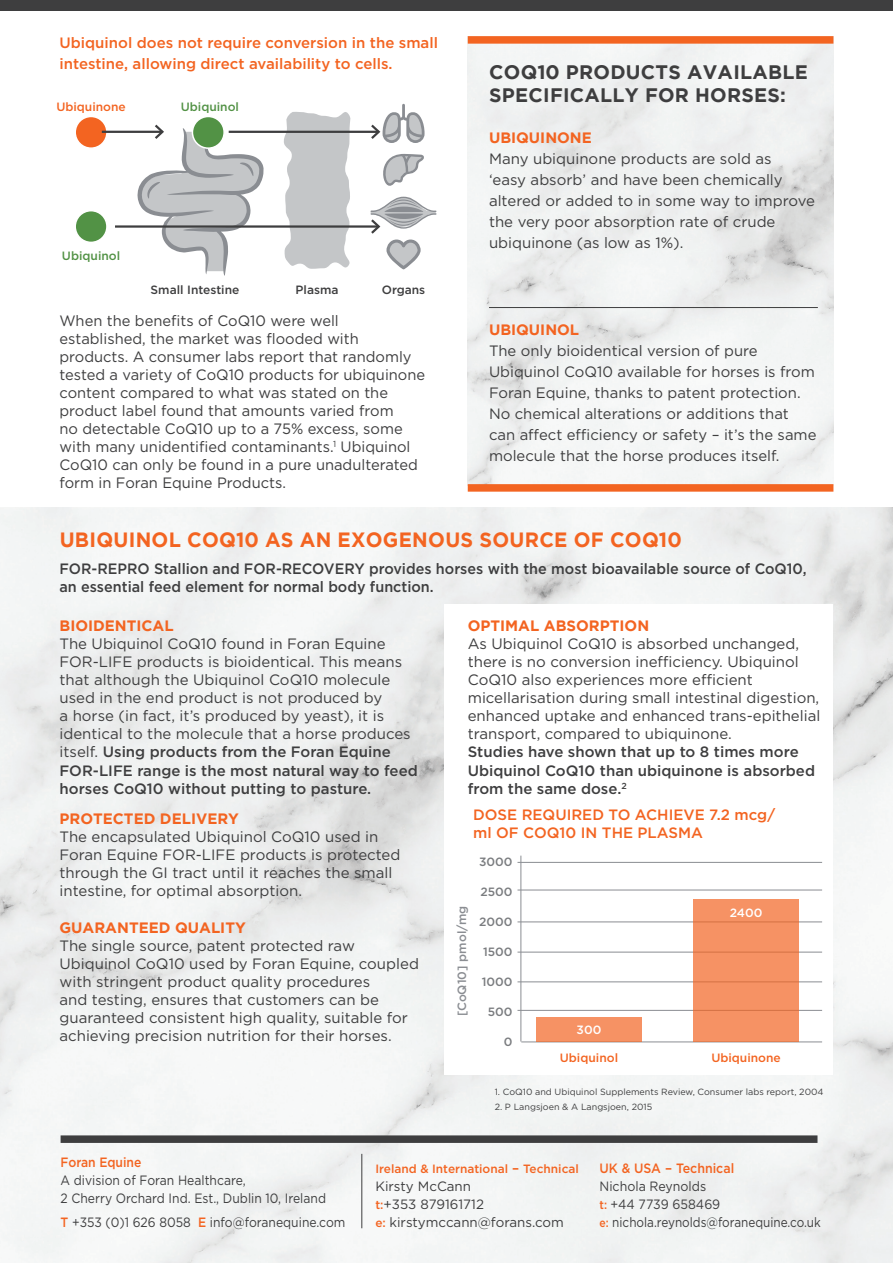
<style>
.page{position:relative;width:893px;height:1263px;background:#fff}
.page>*{position:absolute;margin:0;border:0;box-sizing:border-box;transform-origin:0 0}
.t1{font:700 20.55px "Gotham";letter-spacing:.015em;color:#f36421;scale:.96 1}
.t2{font:700 19.5px/23.4px "Gotham";letter-spacing:.015em;color:#3e3e3f}
.t3{font:15px/18px "Gotham";color:#3e3e3f}
.t4{font:500 15px/21px "Gotham";color:#f36421}
.t5{font:500 15px/18px "Gotham";color:#3e3e3f;scale:.96 1}
.t6{font:500 15px/18px "Gotham";color:#3e3e3f}
.t7{font:700 15px "Gotham";color:#f36421}
.t8{font:13.5px/18px "Gotham";color:#3e3e3f;scale:.9 1}
.t9{font:13.5px/18px "Gotham";color:#3e3e3f;scale:.92 1}
.t10{font:13.5px/18px "Gotham";color:#3e3e3f}
.t11{font:500 13.5px "Gotham";color:#f36421;scale:.92 1}
.t12{font:500 13.5px "Gotham";color:#f36421;scale:.9 1}
.t13{font:500 12px "Gotham";color:#f36421}
.t14{font:500 12px "Gotham";color:#3e3e3f}
.t15{font:500 12px "Gotham";color:#7a7c7f}
.t16{font:500 12px "Gotham";color:#529245}
.t17{font:500 12px "Gotham";color:#8a8d92}
.t18{font:500 12px "Gotham";color:#fff}
.t19{font:9px "Gotham";color:#3e3e3f}
.s1{font-weight:500}
.s2{font-weight:500;color:#f36421}
.s3{font-size:13.5px}
.s4{font-weight:500;font-size:12px;color:#f36421}
</style>
<div class="page">
<div style="left:468px;top:36px;width:365px;height:8px;background:#f36421"></div>
<div style="left:0;top:0;width:893px;height:11px;background:#3e3e3f"></div>
<div style="left:468px;top:484px;width:365px;height:8px;background:#f36421"></div>
<hr style="left:489px;top:307px;width:329px;height:1px;background:#3e3e3f">
<hr style="left:520px;top:856px;width:1px;height:185px;background:#8a8d92">
<hr style="left:521px;top:1041px;width:301px;height:1px;background:#8a8d92">
<hr style="left:517px;top:981px;width:305px;height:1px;background:#8a8d92">
<hr style="left:517px;top:1010px;width:305px;height:1px;background:#8a8d92">
<hr style="left:517px;top:952px;width:305px;height:1px;background:#8a8d92">
<hr style="left:517px;top:921px;width:305px;height:1px;background:#8a8d92">
<hr style="left:517px;top:890px;width:305px;height:1px;background:#8a8d92">
<hr style="left:517px;top:862px;width:305px;height:1px;background:#8a8d92">
<div style="left:536px;top:1017px;width:106px;height:24px;background:#f69264"></div>
<div style="left:693px;top:899px;width:106px;height:142px;background:#f69264"></div>
<div style="left:75px;top:116px;width:32px;height:32px;background:#f36421;border-radius:50%"></div>
<div style="left:74px;top:116px;width:34px;height:33px;border:2px solid #fff;border-radius:50%"></div>
<svg style="left:192px;top:116px;width:32px;height:32px"></svg>
<div style="left:192px;top:116px;width:33px;height:33px;border:2px solid #fff;border-radius:50%"></div>
<div style="left:75px;top:211px;width:32px;height:31px;background:#529245;border-radius:50%"></div>
<div style="left:74px;top:210px;width:34px;height:33px;border:2px solid #fff;border-radius:50%"></div>
<svg style="left:284px;top:112px;width:68px;height:157px;background:#cccdcf"></svg>
<hr style="left:102px;top:131px;width:60px;height:2px;background:#3e3e3f">
<svg style="left:137px;top:122px;width:127px;height:154px"></svg>
<hr style="left:229px;top:131px;width:150px;height:2px;background:#3e3e3f">
<svg style="left:369px;top:104px;width:56px;height:39px"></svg>
<hr style="left:115px;top:225px;width:264px;height:3px;background:#3e3e3f">
<svg style="left:369px;top:154px;width:67px;height:115px"></svg>
<div style="left:61px;top:1135px;width:756px;height:8px;background:#3e3e3f"></div>
<hr style="left:361px;top:1154px;width:1px;height:74px;background:#3e3e3f">
<p class="t4" style="left:60px;top:32px;width:380px">Ubiquinol does not require conversion in the small intestine, allowing direct availability to cells.</p>
<p class="t13" style="left:56px;top:99px;width:71px">Ubiquinone</p>
<p class="t16" style="left:181px;top:99px;width:60px">Ubiquinol</p>
<p class="t16" style="left:62px;top:248px;width:60px">Ubiquinol</p>
<p class="t14" style="left:151px;top:282px;width:90px">Small Intestine</p>
<p class="t14" style="left:296px;top:282px;width:44px">Plasma</p>
<p class="t14" style="left:382px;top:282px;width:45px">Organs</p>
<p class="t3" style="left:60px;top:312px;width:367px">When the benefits of CoQ10 were well established, the market was flooded with products. A consumer labs report that randomly tested a variety of CoQ10 products for ubiquinone content compared to what was stated on the product label found that amounts varied from<br>no detectable CoQ10 up to a 75% excess, some with many unidentified contaminants.<sup>1</sup> Ubiquinol CoQ10 can only be found in a pure unadulterated form in Foran Equine Products.</p>
<h2 class="t2" style="left:489px;top:60px;width:320px">COQ10 PRODUCTS AVAILABLE<br>SPECIFICALLY FOR HORSES:</h2>
<p class="t7" style="left:489px;top:129px;width:104px">UBIQUINONE</p>
<p class="t3" style="left:489px;top:147px;width:327px;line-height:21px">Many ubiquinone products are sold as<br>‘easy absorb’ and have been chemically altered or added to in some way to improve the very poor absorption rate of crude ubiquinone (as low as 1%).</p>
<p class="t7" style="left:489px;top:321px;width:92px">UBIQUINOL</p>
<p class="t3" style="left:489px;top:340px;width:329px;line-height:21px">The only bioidentical version of pure Ubiquinol CoQ10 available for horses is from Foran Equine, thanks to patent protection.<br>No chemical alterations or additions that can affect efficiency or safety – it’s the same molecule that the horse produces itself.</p>
<h1 class="t1" style="left:60px;top:528px;width:649px">UBIQUINOL COQ10 AS AN EXOGENOUS SOURCE OF COQ10</h1>
<p class="t5" style="left:60px;top:559px;width:780px">FOR-REPRO Stallion and FOR-RECOVERY provides horses with the most bioavailable source of CoQ10, an essential feed element for normal body function.</p>
<p class="t7" style="left:60px;top:617px;width:116px">BIOIDENTICAL</p>
<p class="t3" style="left:60px;top:635px;width:360px">The Ubiquinol CoQ10 found in Foran Equine FOR-LIFE products is bioidentical. This means that although the Ubiquinol CoQ10 molecule used in the end product is not produced by<br>a horse (in fact, it’s produced by yeast), it is identical to the molecule that a horse produces itself. <span class="s1">Using products from the Foran Equine FOR-LIFE range is the most natural way to feed horses CoQ10 without putting to pasture.</span></p>
<p class="t7" style="left:468px;top:617px;width:183px">OPTIMAL ABSORPTION</p>
<p class="t3" style="left:468px;top:635px;width:354px">As Ubiquinol CoQ10 is absorbed unchanged, there is no conversion inefficiency. Ubiquinol CoQ10 also experiences more efficient micellarisation during small intestinal digestion, enhanced uptake and enhanced trans-epithelial transport, compared to ubiquinone.</p>
<p class="t6" style="left:468px;top:743px;width:349px">Studies have shown that up to 8 times more<br>Ubiquinol CoQ10 than ubiquinone is absorbed from the same dose.<sup>2</sup></p>
<p class="t7" style="left:60px;top:810px;width:181px">PROTECTED DELIVERY</p>
<p class="t3" style="left:60px;top:827px;width:342px">The encapsulated Ubiquinol CoQ10 used in Foran Equine FOR-LIFE products is protected through the GI tract until it reaches the small intestine, for optimal absorption.</p>
<p class="t7" style="left:60px;top:919px;width:188px">GUARANTEED QUALITY</p>
<p class="t3" style="left:60px;top:936px;width:361px">The single source, patent protected raw Ubiquinol CoQ10 used by Foran Equine, coupled with stringent product quality procedures<br>and testing, ensures that customers can be guaranteed consistent high quality, suitable for achieving precision nutrition for their horses.</p>
<p class="t4" style="left:473px;top:805px;width:304px;line-height:18px">DOSE REQUIRED TO ACHIEVE 7.2 mcg/ ml OF COQ10 IN THE PLASMA</p>
<p class="t15" style="left:479px;top:854px;width:35px">3000</p>
<p class="t17" style="left:454px;top:1016px;width:112px;rotate:-90deg">[CoQ10] pmol/mg</p>
<p class="t15" style="left:480px;top:884px;width:34px">2500</p>
<p class="t15" style="left:479px;top:914px;width:35px">2000</p>
<p class="t15" style="left:483px;top:944px;width:31px">1500</p>
<p class="t15" style="left:482px;top:974px;width:32px">1000</p>
<p class="t15" style="left:488px;top:1004px;width:26px">500</p>
<p class="t15" style="left:504px;top:1034px;width:10px">0</p>
<p class="t18" style="left:577px;top:1022px;width:26px">300</p>
<p class="t13" style="left:560px;top:1050px;width:60px">Ubiquinol</p>
<p class="t18" style="left:730px;top:905px;width:34px">2400</p>
<p class="t13" style="left:711px;top:1050px;width:71px">Ubiquinone</p>
<p class="t19" style="left:495px;top:1086px;width:330px">1. CoQ10 and Ubiquinol Supplements Review, Consumer labs report, 2004</p>
<p class="t19" style="left:495px;top:1101px;width:159px">2. P Langsjoen &amp; A Langsjoen, 2015</p>
<p class="t12" style="left:61px;top:1154px;width:91px">Foran Equine</p>
<p class="t8" style="left:61px;top:1171px;width:296px">A division of Foran Healthcare,<br>2 Cherry Orchard Ind. Est., Dublin 10, Ireland</p>
<p class="t8" style="left:61px;top:1213px;width:318px"><span class="s2">T</span> +353 (0)1 626 8058 <span class="s2">E</span> info@foranequine.com</p>
<p class="t13" style="left:375px;top:1161px;width:205px">Ireland &amp; International <span class="s3">–</span> Technical</p>
<p class="t10" style="left:375px;top:1177px;width:190px">Kirsty McCann<br><span class="s4">t:</span>+353 879161712<br><span class="s4">e:</span> kirstymccann@forans.com</p>
<p class="t11" style="left:600px;top:1159px;width:148px">UK &amp; USA – Technical</p>
<p class="t9" style="left:600px;top:1177px;width:242px">Nichola Reynolds<br><span class="s4">t:</span> +44 7739 658469<br><span class="s4">e:</span> nichola.reynolds@foranequine.co.uk</p>
</div>
